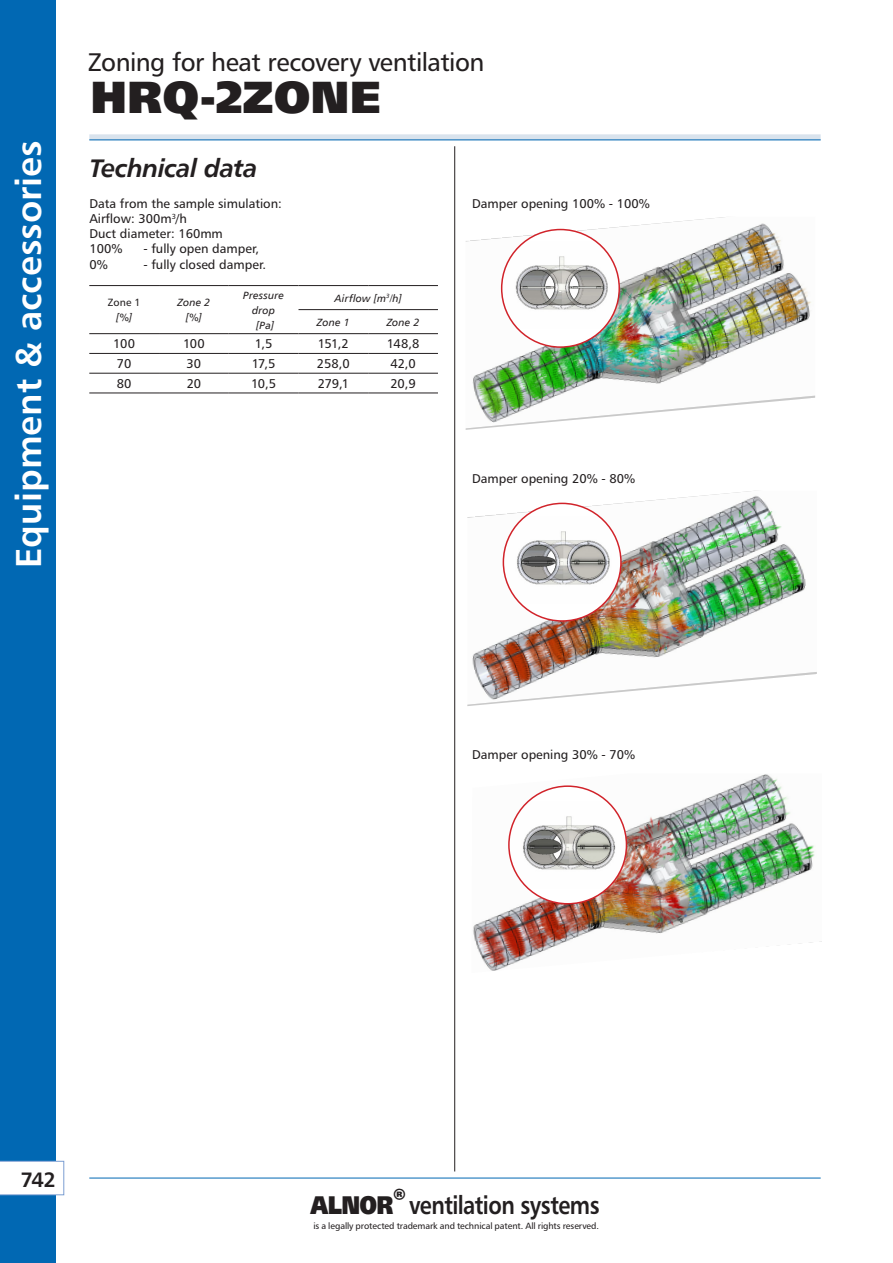
<style>
.page{position:relative;width:893px;height:1263px;background:#fff}
.page>*{position:absolute;margin:0;border:0;box-sizing:border-box;transform-origin:0 0}
.dzial_-_symbol_p{font:900 45px "Humanist 777 TL";color:#231f20}
.t1{font:700 36px "Humanist 777 TL";color:#fff}
.dzial{font:25.5px "Humanist 777 TL";letter-spacing:-.02em;color:#231f20}
.t2{font:700 25.5px "Humanist 777 TL";letter-spacing:-.025em;color:#231f20;scale:.85 1}
.Nagłówki_-_bold_ital{font:25.5px "Humanist 777 TL Bold Italic B";letter-spacing:-.02em;color:#231f20}
.t3{font:21px "Humanist 777 TL Bold B";color:#231f20}
.tebela_DN{font:12.75px "Humanist 777 TL";color:#231f20}
.tebela_DN-2{font:10.5px/15px "Humanist 777 TL Italic B";letter-spacing:.015em;color:#231f20;text-align:center}
.tebela_DN-3{font:10.5px "Humanist 777 TL";color:#231f20}
.t4{font:9px "Humanist 777 TL";letter-spacing:-.01em;color:#231f20}
.s1{font-weight:900}
</style>
<div class="page">
<div style="left:0;top:0;width:55px;height:1263px;background:#0168b3"></div>
<div style="left:89px;top:134px;width:732px;height:6px;background:#d9e3ed"></div>
<hr style="left:89px;top:140px;width:732px;height:1px;background:#0168b3">
<hr style="left:89px;top:1178px;width:732px;height:1px;background:#0168b3">
<hr style="left:454px;top:146px;width:1px;height:1025px;background:#231f20">
<svg style="left:0;top:1161px;width:64px;height:34px;background:#f7f9fc"></svg>
<img style="left:466px;top:217px;width:349px;height:213px">
<div style="left:502px;top:230px;width:117px;height:117px;background:#fff;border-radius:50%"></div>
<img style="left:502px;top:242px;width:117px;height:87px">
<div style="left:501px;top:229px;width:119px;height:119px;border:2px solid #d1232a;border-radius:50%"></div>
<img style="left:467px;top:491px;width:350px;height:215px">
<div style="left:503px;top:503px;width:118px;height:118px;background:#fff;border-radius:50%"></div>
<img style="left:503px;top:517px;width:118px;height:86px">
<div style="left:503px;top:503px;width:119px;height:119px;border:2px solid #d1232a;border-radius:50%"></div>
<img style="left:473px;top:774px;width:349px;height:197px">
<div style="left:509px;top:786px;width:117px;height:118px;background:#fff;border-radius:50%"></div>
<img style="left:509px;top:801px;width:117px;height:87px">
<div style="left:508px;top:785px;width:119px;height:119px;border:2px solid #d1232a;border-radius:50%"></div>
<hr style="left:89px;top:285px;width:70px;height:1px;background:#231f20">
<hr style="left:159px;top:285px;width:70px;height:1px;background:#231f20">
<hr style="left:229px;top:285px;width:69px;height:1px;background:#231f20">
<hr style="left:298px;top:285px;width:70px;height:1px;background:#231f20">
<hr style="left:368px;top:285px;width:70px;height:1px;background:#231f20">
<hr style="left:298px;top:309px;width:70px;height:1px;background:#231f20">
<hr style="left:368px;top:309px;width:70px;height:1px;background:#231f20">
<hr style="left:89px;top:333px;width:70px;height:1px;background:#231f20">
<hr style="left:159px;top:333px;width:70px;height:1px;background:#231f20">
<hr style="left:229px;top:333px;width:69px;height:1px;background:#231f20">
<hr style="left:298px;top:333px;width:70px;height:1px;background:#231f20">
<hr style="left:368px;top:333px;width:70px;height:1px;background:#231f20">
<hr style="left:89px;top:353px;width:70px;height:1px;background:#231f20">
<hr style="left:159px;top:353px;width:70px;height:1px;background:#231f20">
<hr style="left:229px;top:353px;width:69px;height:1px;background:#231f20">
<hr style="left:298px;top:353px;width:70px;height:1px;background:#231f20">
<hr style="left:368px;top:353px;width:70px;height:1px;background:#231f20">
<hr style="left:89px;top:373px;width:70px;height:1px;background:#231f20">
<hr style="left:159px;top:373px;width:70px;height:1px;background:#231f20">
<hr style="left:229px;top:373px;width:69px;height:1px;background:#231f20">
<hr style="left:298px;top:373px;width:70px;height:1px;background:#231f20">
<hr style="left:368px;top:373px;width:70px;height:1px;background:#231f20">
<hr style="left:89px;top:393px;width:70px;height:1px;background:#231f20">
<hr style="left:159px;top:393px;width:70px;height:1px;background:#231f20">
<hr style="left:229px;top:393px;width:69px;height:1px;background:#231f20">
<hr style="left:298px;top:393px;width:70px;height:1px;background:#231f20">
<hr style="left:368px;top:393px;width:70px;height:1px;background:#231f20">
<h2 class="t1" style="left:5px;top:568px;width:429px;rotate:-90deg">Equipment &amp; accessories</h2>
<p class="dzial" style="left:88px;top:46px;width:398px">Zoning for heat recovery ventilation</p>
<p class="dzial_-_symbol_p" style="left:91px;top:67px;width:292px">HRQ-2ZONE</p>
<p class="Nagłówki_-_bold_ital" style="left:89px;top:151px;width:170px">Technical data</p>
<p class="tebela_DN" style="left:89px;top:195px;width:194px">Data from the sample simulation:</p>
<p class="tebela_DN" style="left:89px;top:210px;width:99px">Airflow: 300m<sup>3</sup>/h</p>
<p class="tebela_DN" style="left:89px;top:226px;width:135px">Duct diameter: 160mm</p>
<p class="tebela_DN" style="left:89px;top:241px;width:35px">100%</p>
<p class="tebela_DN" style="left:143px;top:241px;width:117px">- fully open damper,</p>
<p class="tebela_DN" style="left:89px;top:256px;width:20px">0%</p>
<p class="tebela_DN" style="left:143px;top:256px;width:124px">- fully closed damper.</p>
<p class="tebela_DN-3" style="left:108px;top:296px;width:34px">Zone 1</p>
<p class="tebela_DN-2" style="left:116px;top:310px;width:18px">[%]</p>
<p class="tebela_DN" style="left:472px;top:195px;width:179px">Damper opening 100% - 100%</p>
<p class="tebela_DN-2" style="left:243px;top:287px;width:42px">Pressure drop [Pa]</p>
<p class="tebela_DN-2" style="left:334px;top:290px;width:69px">Airflow [m<sup>3</sup>/h]</p>
<p class="tebela_DN-2" style="left:177px;top:295px;width:34px">Zone 2</p>
<p class="tebela_DN-2" style="left:186px;top:310px;width:18px">[%]</p>
<p class="tebela_DN-2" style="left:317px;top:314px;width:34px">Zone 1</p>
<p class="tebela_DN-2" style="left:387px;top:314px;width:34px">Zone 2</p>
<p class="tebela_DN" style="left:113px;top:336px;width:23px">100</p>
<p class="tebela_DN" style="left:183px;top:336px;width:23px">100</p>
<p class="tebela_DN" style="left:255px;top:336px;width:19px">1,5</p>
<p class="tebela_DN" style="left:318px;top:336px;width:33px">151,2</p>
<p class="tebela_DN" style="left:387px;top:336px;width:34px">148,8</p>
<p class="tebela_DN" style="left:117px;top:356px;width:16px">70</p>
<p class="tebela_DN" style="left:187px;top:356px;width:16px">30</p>
<p class="tebela_DN" style="left:252px;top:356px;width:25px">17,5</p>
<p class="tebela_DN" style="left:317px;top:356px;width:34px">258,0</p>
<p class="tebela_DN" style="left:390px;top:356px;width:27px">42,0</p>
<p class="tebela_DN" style="left:117px;top:375px;width:16px">80</p>
<p class="tebela_DN" style="left:187px;top:375px;width:16px">20</p>
<p class="tebela_DN" style="left:251px;top:375px;width:27px">10,5</p>
<p class="tebela_DN" style="left:318px;top:375px;width:33px">279,1</p>
<p class="tebela_DN" style="left:390px;top:375px;width:27px">20,9</p>
<p class="tebela_DN" style="left:472px;top:470px;width:165px">Damper opening 20% - 80%</p>
<p class="tebela_DN" style="left:472px;top:746px;width:165px">Damper opening 30% - 70%</p>
<h3 class="t3" style="left:21px;top:1166px;width:36px">742</h3>
<h3 class="t2" style="left:310px;top:1189px;width:342px"><span class="s1">ALNOR</span><sup>®</sup> ventilation systems</h3>
<p class="t4" style="left:314px;top:1220px;width:287px">is a legally protected trademark and technical patent. All rights reserved.</p>
</div>
